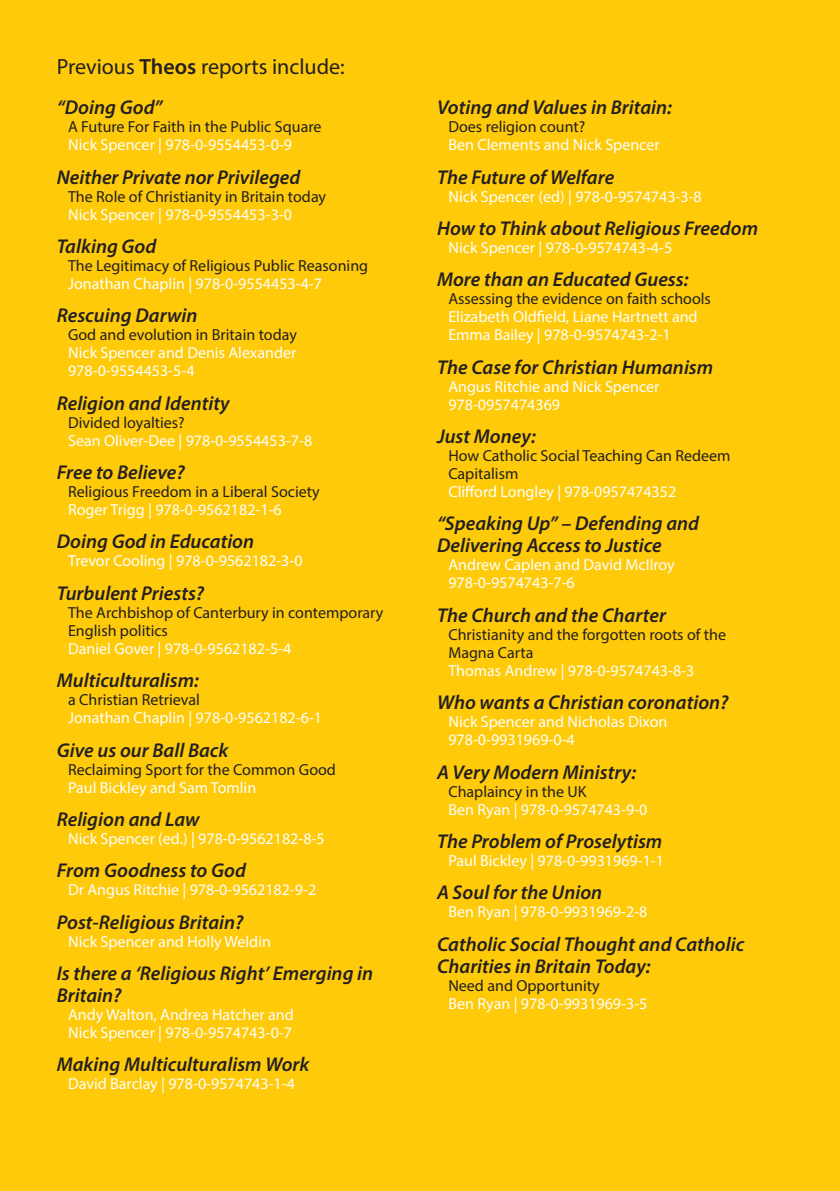
<style>
.page{position:relative;width:840px;height:1191px;background:#fff}
.page>*{position:absolute;margin:0;border:0;box-sizing:border-box;transform-origin:0 0}
.t1{font:22px "Myriad Pro";color:#231f20}
.t2{font:italic 600 20px/22px "Myriad Pro";color:#231f20}
.t3{font:16px/18px "Myriad Pro";color:#fff}
.t4{font:16px/18px "Myriad Pro";color:#231f20}
.s1{font-weight:600}
</style>
<div class="page">
<div style="left:0;top:0;width:839px;height:1191px;background:#feca0a"></div>
<h1 class="t1" style="left:57px;top:53px;width:289px">Previous <span class="s1">Theos</span> reports include:</h1>
<p class="t2" style="left:57px;top:96px;width:107px">“Doing God”</p>
<p class="t4" style="left:68px;top:118px;width:255px">A Future For Faith in the Public Square</p>
<p class="t3" style="left:68px;top:136px;width:225px">Nick Spencer | 978-0-9554453-0-9</p>
<p class="t2" style="left:57px;top:165px;width:245px">Neither Private nor Privileged</p>
<p class="t4" style="left:68px;top:187px;width:259px">The Role of Christianity in Britain today</p>
<p class="t3" style="left:68px;top:205px;width:225px">Nick Spencer | 978-0-9554453-3-0</p>
<p class="t2" style="left:57px;top:235px;width:101px">Talking God</p>
<p class="t4" style="left:68px;top:256px;width:301px">The Legitimacy of Religious Public Reasoning</p>
<p class="t3" style="left:68px;top:274px;width:255px">Jonathan Chaplin | 978-0-9554453-4-7</p>
<p class="t2" style="left:57px;top:304px;width:142px">Rescuing Darwin</p>
<p class="t4" style="left:68px;top:326px;width:230px">God and evolution in Britain today</p>
<p class="t3" style="left:68px;top:344px;width:229px">Nick Spencer and Denis Alexander<br>978-0-9554453-5-4</p>
<p class="t2" style="left:57px;top:391px;width:174px">Religion and Identity</p>
<p class="t4" style="left:68px;top:413px;width:118px">Divided loyalties?</p>
<p class="t3" style="left:68px;top:431px;width:245px">Sean Oliver-Dee | 978-0-9554453-7-8</p>
<p class="t2" style="left:57px;top:461px;width:129px">Free to Believe?</p>
<p class="t4" style="left:68px;top:482px;width:253px">Religious Freedom in a Liberal Society</p>
<p class="t3" style="left:68px;top:500px;width:215px">Roger Trigg | 978-0-9562182-1-6</p>
<p class="t2" style="left:57px;top:530px;width:199px">Doing God in Education</p>
<p class="t3" style="left:68px;top:552px;width:236px">Trevor Cooling | 978-0-9562182-3-0</p>
<p class="t2" style="left:57px;top:581px;width:149px">Turbulent Priests?</p>
<p class="t4" style="left:68px;top:603px;width:317px">The Archbishop of Canterbury in contemporary<br>English politics</p>
<p class="t3" style="left:68px;top:639px;width:225px">Daniel Gover | 978-0-9562182-5-4</p>
<p class="t2" style="left:57px;top:669px;width:144px">Multiculturalism:</p>
<p class="t4" style="left:68px;top:690px;width:133px">a Christian Retrieval</p>
<p class="t3" style="left:68px;top:708px;width:255px">Jonathan Chaplin | 978-0-9562182-6-1</p>
<p class="t2" style="left:57px;top:738px;width:173px">Give us our Ball Back</p>
<p class="t4" style="left:68px;top:760px;width:269px">Reclaiming Sport for the Common Good</p>
<p class="t3" style="left:68px;top:778px;width:189px">Paul Bickley and Sam Tomlin</p>
<p class="t2" style="left:57px;top:807px;width:144px">Religion and Law</p>
<p class="t3" style="left:68px;top:829px;width:258px">Nick Spencer (ed.) | 978-0-9562182-8-5</p>
<p class="t2" style="left:57px;top:859px;width:191px">From Goodness to God</p>
<p class="t3" style="left:68px;top:880px;width:249px">Dr Angus Ritchie | 978-0-9562182-9-2</p>
<p class="t2" style="left:57px;top:910px;width:188px">Post-Religious Britain?</p>
<p class="t3" style="left:68px;top:932px;width:204px">Nick Spencer and Holly Weldin</p>
<p class="t2" style="left:57px;top:961px;width:318px">Is there a ‘Religious Right’ Emerging in<br>Britain?</p>
<p class="t3" style="left:68px;top:1005px;width:227px">Andy Walton, Andrea Hatcher and<br>Nick Spencer | 978-0-9574743-0-7</p>
<p class="t2" style="left:57px;top:1053px;width:254px">Making Multiculturalism Work</p>
<p class="t3" style="left:68px;top:1074px;width:228px">David Barclay | 978-0-9574743-1-4</p>
<p class="t2" style="left:437px;top:96px;width:236px">Voting and Values in Britain:</p>
<p class="t4" style="left:448px;top:118px;width:138px">Does religion count?</p>
<p class="t3" style="left:448px;top:136px;width:213px">Ben Clements and Nick Spencer</p>
<p class="t2" style="left:437px;top:165px;width:179px">The Future of Welfare</p>
<p class="t3" style="left:448px;top:187px;width:255px">Nick Spencer (ed) | 978-0-9574743-3-8</p>
<p class="t2" style="left:437px;top:217px;width:322px">How to Think about Religious Freedom</p>
<p class="t3" style="left:448px;top:238px;width:225px">Nick Spencer | 978-0-9574743-4-5</p>
<p class="t2" style="left:437px;top:268px;width:253px">More than an Educated Guess:</p>
<p class="t4" style="left:448px;top:290px;width:264px">Assessing the evidence on faith schools</p>
<p class="t3" style="left:448px;top:308px;width:251px">Elizabeth Oldfield, Liane Hartnett and<br>Emma Bailey | 978-0-9574743-2-1</p>
<p class="t2" style="left:437px;top:355px;width:278px">The Case for Christian Humanism</p>
<p class="t3" style="left:448px;top:377px;width:212px">Angus Ritchie and Nick Spencer<br>978-0957474369</p>
<p class="t2" style="left:437px;top:425px;width:100px">Just Money:</p>
<p class="t4" style="left:448px;top:446px;width:283px">How Catholic Social Teaching Can Redeem<br>Capitalism</p>
<p class="t3" style="left:448px;top:482px;width:229px">Clifford Longley | 978-0957474352</p>
<p class="t2" style="left:437px;top:512px;width:263px">“Speaking Up” – Defending and<br>Delivering Access to Justice</p>
<p class="t3" style="left:448px;top:556px;width:228px">Andrew Caplen and David McIlroy<br>978-0-9574743-7-6</p>
<p class="t2" style="left:437px;top:603px;width:230px">The Church and the Charter</p>
<p class="t4" style="left:448px;top:625px;width:279px">Christianity and the forgotten roots of the<br>Magna Carta</p>
<p class="t3" style="left:448px;top:661px;width:247px">Thomas Andrew | 978-0-9574743-8-3</p>
<p class="t2" style="left:437px;top:691px;width:293px">Who wants a Christian coronation?</p>
<p class="t3" style="left:448px;top:712px;width:220px">Nick Spencer and Nicholas Dixon<br>978-0-9931969-0-4</p>
<p class="t2" style="left:437px;top:760px;width:200px">A Very Modern Ministry:</p>
<p class="t4" style="left:448px;top:782px;width:140px">Chaplaincy in the UK</p>
<p class="t3" style="left:448px;top:800px;width:200px">Ben Ryan | 978-0-9574743-9-0</p>
<p class="t2" style="left:437px;top:829px;width:227px">The Problem of Proselytism</p>
<p class="t3" style="left:448px;top:851px;width:217px">Paul Bickley | 978-0-9931969-1-1</p>
<p class="t2" style="left:437px;top:881px;width:167px">A Soul for the Union</p>
<p class="t3" style="left:448px;top:902px;width:200px">Ben Ryan | 978-0-9931969-2-8</p>
<p class="t2" style="left:437px;top:932px;width:309px">Catholic Social Thought and Catholic<br>Charities in Britain Today:</p>
<p class="t4" style="left:448px;top:976px;width:153px">Need and Opportunity</p>
<p class="t3" style="left:448px;top:994px;width:200px">Ben Ryan | 978-0-9931969-3-5</p>
</div>
